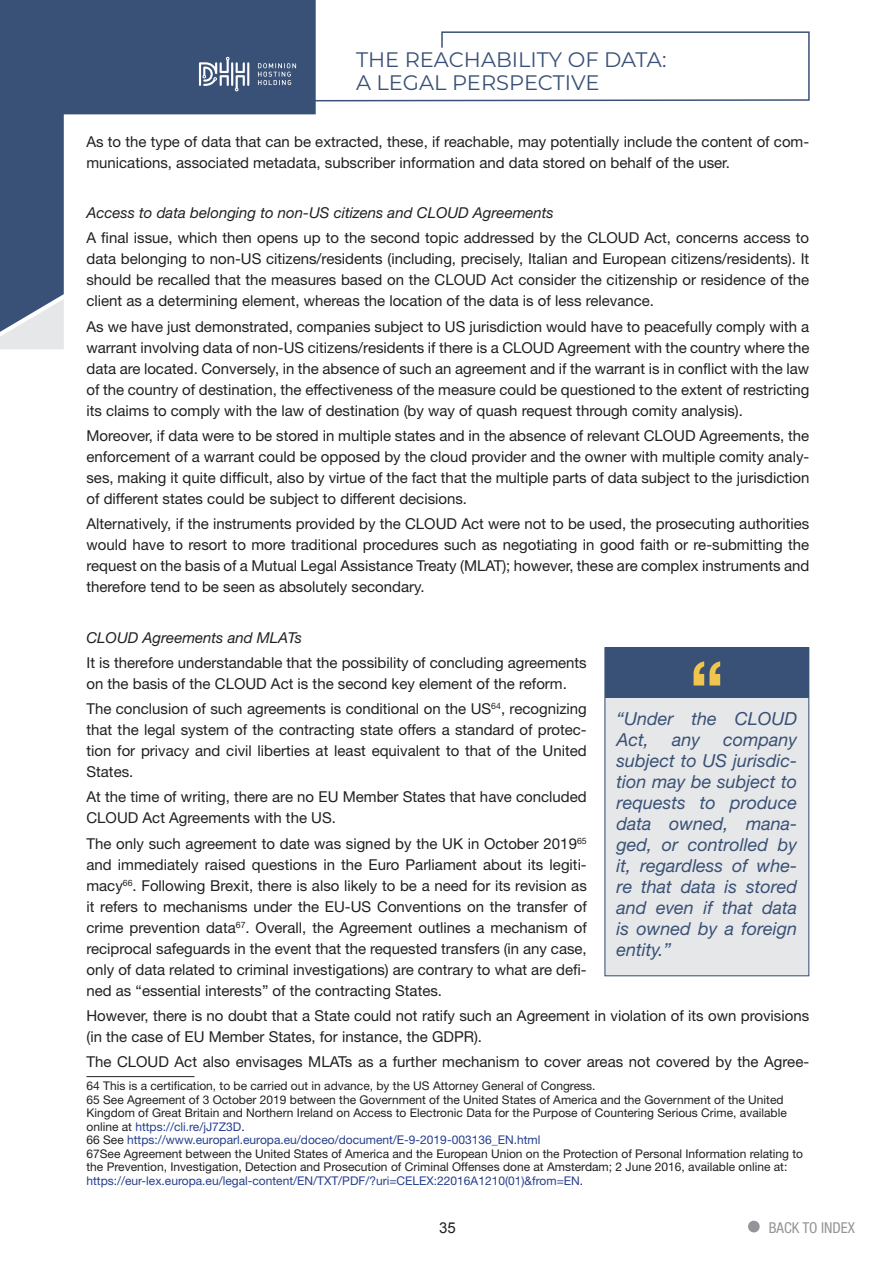
<style>
.page{position:relative;width:893px;height:1263px;background:#fff}
.page>*{position:absolute;margin:0;border:0;box-sizing:border-box;transform-origin:0 0}
.t1{font:21px/22.5px "Montserrat";color:#395176}
.t2{font:italic 18px/21px "Helvetica Neue";color:#395176}
.t3{font:15px/21px "Helvetica Neue";color:#231f20;text-align:justify}
.t4{font:italic 15px "Helvetica Neue";color:#231f20}
.t5{font:condensed 15px "Helvetica Neue";color:#939598}
.t6{font:15px "Arial";color:#231f20}
.t7{font:12px/13.5px "Helvetica Neue";color:#231f20}
.s1{color:#253f8e}
.s2{font-family:"Montserrat";font-weight:600;font-stretch:normal;font-size:54px}
</style>
<div class="page">
<svg style="left:0;top:332px;width:64px;height:17px"></svg>
<svg style="left:0;top:0;width:316px;height:332px"></svg>
<hr style="left:247px;top:62px;width:2px;height:24px;background:#fff">
<svg style="left:199px;top:57px;width:46px;height:34px"></svg>
<svg style="left:257px;top:31px;width:553px;height:71px"></svg>
<hr style="left:86px;top:1076px;width:108px;height:1px;background:#231f20">
<div style="left:604px;top:647px;width:205px;height:329px;background:#e6e7e9;border:1px solid #395176"></div>
<div style="left:605px;top:648px;width:204px;height:50px;background:#395176"></div>
<svg style="left:694px;top:661px;width:26px;height:24px"></svg>
<h1 class="t1" style="left:356px;top:48px;width:312px">THE REACHABILITY OF DATA:<br>A LEGAL PERSPECTIVE</h1>
<p class="t3" style="left:86px;top:130px;width:724px">As to the type of data that can be extracted, these, if reachable, may potentially include the content of com&shy;munications, associated metadata, subscriber information and data stored on behalf of the user.</p>
<p class="t4" style="left:86px;top:204px;width:469px">Access to data belonging to non-US citizens and CLOUD Agreements</p>
<p class="t3" style="left:86px;top:227px;width:724px">A final issue, which then opens up to the second topic addressed by the CLOUD Act, concerns access to data belonging to non-US citizens/residents (including, precisely, Italian and European citizens/residents). It should be recalled that the measures based on the CLOUD Act consider the citizenship or residence of the client as a determining element, whereas the location of the data is of less relevance.</p>
<p class="t3" style="left:86px;top:315px;width:724px">As we have just demonstrated, companies subject to US jurisdiction would have to peacefully comply with a warrant involving data of non-US citizens/residents if there is a CLOUD Agreement with the country where the data are located. Conversely, in the absence of such an agreement and if the warrant is in conflict with the law of the country of destination, the effectiveness of the measure could be questioned to the extent of restricting its claims to comply with the law of destination (by way of quash request through comity analysis).</p>
<p class="t3" style="left:86px;top:425px;width:724px">Moreover, if data were to be stored in multiple states and in the absence of relevant CLOUD Agreements, the enforcement of a warrant could be opposed by the cloud provider and the owner with multiple comity analy&shy;ses, making it quite difficult, also by virtue of the fact that the multiple parts of data subject to the jurisdiction of different states could be subject to different decisions.</p>
<p class="t3" style="left:86px;top:513px;width:724px">Alternatively, if the instruments provided by the CLOUD Act were not to be used, the prosecuting authorities would have to resort to more traditional procedures such as negotiating in good faith or re-submitting the request on the basis of a Mutual Legal Assistance Treaty (MLAT); however, these are complex instruments and therefore tend to be seen as absolutely secondary.</p>
<p class="t4" style="left:86px;top:628px;width:217px">CLOUD Agreements and MLATs</p>
<p class="t3" style="left:86px;top:652px;width:502px">It is therefore understandable that the possibility of concluding agreements on the basis of the CLOUD Act is the second key element of the reform.</p>
<p class="t3" style="left:86px;top:698px;width:502px">The conclusion of such agreements is conditional on the US<sup>64</sup>, recognizing that the legal system of the contracting state offers a standard of protec&shy;tion for privacy and civil liberties at least equivalent to that of the United States.</p>
<p class="t3" style="left:86px;top:786px;width:502px">At the time of writing, there are no EU Member States that have concluded<br>CLOUD Act Agreements with the US.</p>
<p class="t3" style="left:86px;top:832px;width:502px">The only such agreement to date was signed by the UK in October 2019<sup>65 </sup>and immediately raised questions in the Euro Parliament about its legiti&shy;macy<sup>66</sup>. Following Brexit, there is also likely to be a need for its revision as it refers to mechanisms under the EU-US Conventions on the transfer of crime prevention data<sup>67</sup>. Overall, the Agreement outlines a mechanism of reciprocal safeguards in the event that the requested transfers (in any case, only of data related to criminal investigations) are contrary to what are defi&shy;ned as “essential interests” of the contracting States.</p>
<p class="t3" style="left:86px;top:1005px;width:724px">However, there is no doubt that a State could not ratify such an Agreement in violation of its own provisions (in the case of EU Member States, for instance, the GDPR).</p>
<p class="t3" style="left:86px;top:1051px;width:724px">The CLOUD Act also envisages MLATs as a further mechanism to cover areas not covered by the Agree-</p>
<p class="t7" style="left:86px;top:1079px;width:718px">64 This is a certification, to be carried out in advance, by the US Attorney General of Congress.<br>65 See Agreement of 3 October 2019 between the Government of the United States of America and the Government of the United Kingdom of Great Britain and Northern Ireland on Access to Electronic Data for the Purpose of Countering Serious Crime, available online at <span class="s1">https://cli.re/jJ7Z3D</span>.<br>66 See <span class="s1">https://www.europarl.europa.eu/doceo/document/E-9-2019-003136_EN.html<br></span>67See Agreement between the United States of America and the European Union on the Protection of Personal Information relating to the Prevention, Investigation, Detection and Prosecution of Criminal Offenses done at Amsterdam; 2 June 2016, available online at: <span class="s1">https://eur-lex.europa.eu/legal-content/EN/TXT/PDF/?uri=CELEX:22016A1210(01)&amp;from=EN</span>.</p>
<p class="t2" style="left:617px;top:708px;width:182px">“Under the CLOUD<br>Act,</p>
<p class="t2" style="left:617px;top:729px;width:182px;text-align:justify;text-indent:107px">company subject to US jurisdic&shy;tion may be subject to requests to produce data owned, mana&shy;ged, or controlled by it, regardless of whe&shy;re that data is stored and even if that data is owned by a foreign entity.”</p>
<p class="t2" style="left:672px;top:729px;width:30px">any</p>
<p class="t6" style="left:439px;top:1218px;width:18px">35</p>
<p class="t5" style="left:745px;top:1218px;width:112px"><span class="s2">•</span> BACK TO INDEX</p>
</div>
